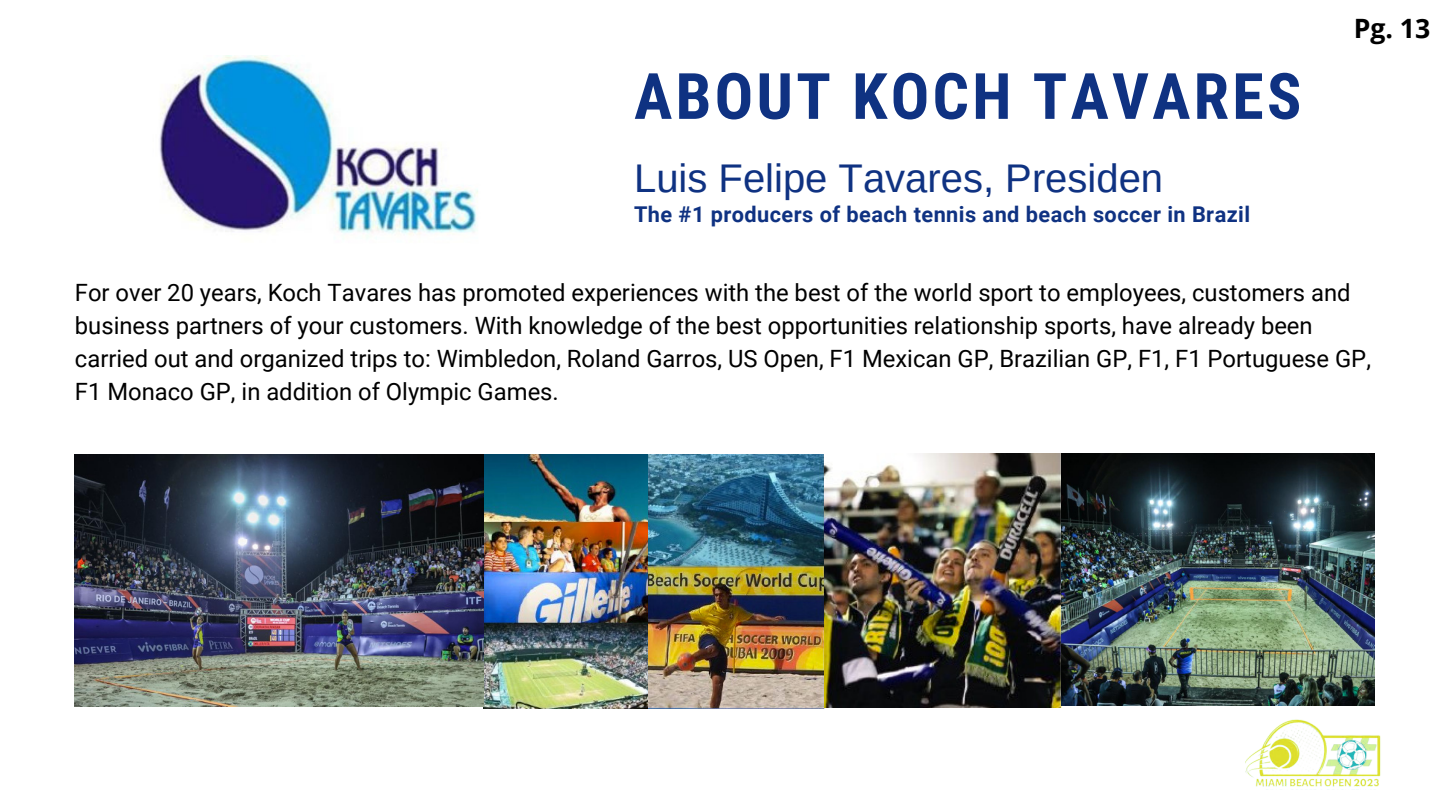
<style>
.page{position:relative;width:1440px;height:810px;background:#fff}
.page>*{position:absolute;margin:0;border:0;box-sizing:border-box;transform-origin:0 0}
.t1{font:700 64px "Roboto Condensed";letter-spacing:.05em;color:#0f3282}
.t2{font:40px "Arimo";color:#0f3282}
.t3{font:700 26.6px "Open Sans";color:#000}
.t4{font:23.8px/33px "Roboto";color:#000}
.t5{font:700 21.8px "Roboto";letter-spacing:.02em;color:#0f3282}
</style>
<div class="page">
<img style="left:159px;top:55px;width:319px;height:180px">
<img style="left:1246px;top:719px;width:135px;height:71px">
<img style="left:75px;top:454px;width:987px;height:254px">
<img style="left:1061px;top:454px;width:313px;height:252px">
<h1 class="t1" style="left:634px;top:60px;width:669px">ABOUT KOCH TAVARES</h1>
<h2 class="t2" style="left:634px;top:155px;width:531px">Luis Felipe Tavares, Presiden</h2>
<p class="t5" style="left:634px;top:202px;width:618px">The #1 producers of beach tennis and beach soccer in Brazil</p>
<p class="t3" style="left:1354px;top:10px;width:78px">Pg. 13</p>
<p class="t4" style="left:75px;top:277px;width:1298px">For over 20 years, Koch Tavares has promoted experiences with the best of the world sport to employees, customers and business partners of your customers. With knowledge of the best opportunities relationship sports, have already been carried out and organized trips to: Wimbledon, Roland Garros, US Open, F1 Mexican GP, Brazilian GP, F1, F1 Portuguese GP, F1 Monaco GP, in addition of Olympic Games.</p>
</div>
